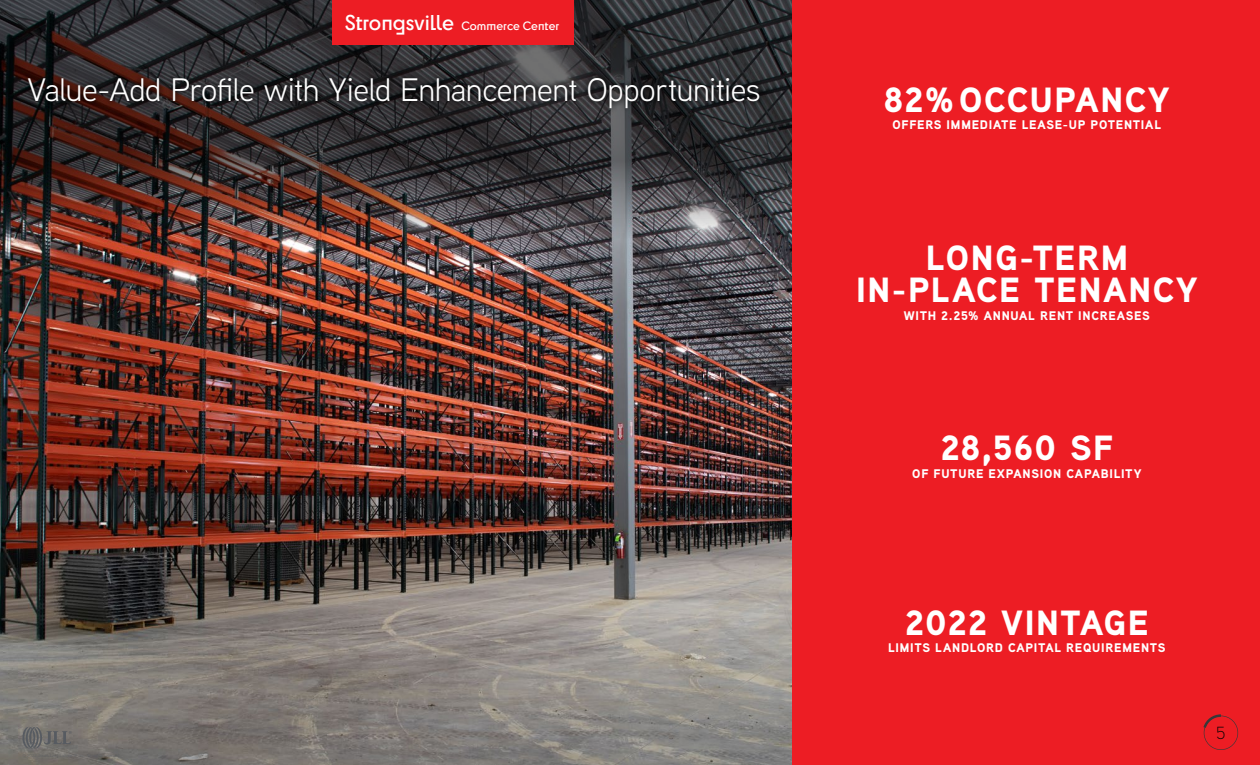
<style>
.page{position:relative;width:1260px;height:765px;background:#fff}
.page>*{position:absolute;margin:0;border:0;box-sizing:border-box;transform-origin:0 0}
.t1{font:900 35px/32.5px "Aaux Next";letter-spacing:.045em;color:#fff;text-align:center}
.t2{font:32.5px "Aaux Next";letter-spacing:-.015em;color:#fff}
.t3{font:300 17.5px "Aaux Next";color:#000}
.t4{font:900 12.5px "Aaux Next";letter-spacing:.06em;color:#fff}
.t5{font:600 11.25px "Cy";letter-spacing:.01em;color:#fff}
.s1{font-size:20px}
</style>
<div class="page">
<img style="left:0;top:257px;width:792px;height:508px">
<img style="left:0;top:0;width:792px;height:257px">
<div style="left:792px;top:0;width:468px;height:765px;background:#ed1d24"></div>
<svg style="left:22px;top:72px;width:743px;height:42px"></svg>
<svg style="left:22px;top:727px;width:50px;height:22px"></svg>
<div style="left:332px;top:0;width:242px;height:45px;background:#ed1d24"></div>
<svg style="left:1203px;top:714px;width:35px;height:36px"></svg>
<p class="t5" style="left:345px;top:18px;width:216px"><span class="s1">Strongsville</span> Commerce Center</p>
<h2 class="t2" style="left:28px;top:68px;width:735px">Value-Add Profile with Yield Enhancement Opportunities</h2>
<h1 class="t1" style="left:884px;top:83px;width:287px">82%OCCUPANCY</h1>
<p class="t4" style="left:893px;top:116px;width:270px">OFFERS IMMEDIATE LEASE-UP POTENTIAL</p>
<h1 class="t1" style="left:856px;top:241px;width:343px">LONG-TERM<br>IN-PLACE TENANCY</h1>
<p class="t4" style="left:904px;top:306px;width:248px">WITH 2.25% ANNUAL RENT INCREASES</p>
<h1 class="t1" style="left:940px;top:431px;width:175px">28,560 SF</h1>
<p class="t4" style="left:912px;top:465px;width:231px">OF FUTURE EXPANSION CAPABILITY</p>
<h1 class="t1" style="left:905px;top:606px;width:246px">2022 VINTAGE</h1>
<p class="t4" style="left:888px;top:639px;width:279px">LIMITS LANDLORD CAPITAL REQUIREMENTS</p>
<h3 class="t3" style="left:1216px;top:722px;width:11px">5</h3>
</div>
